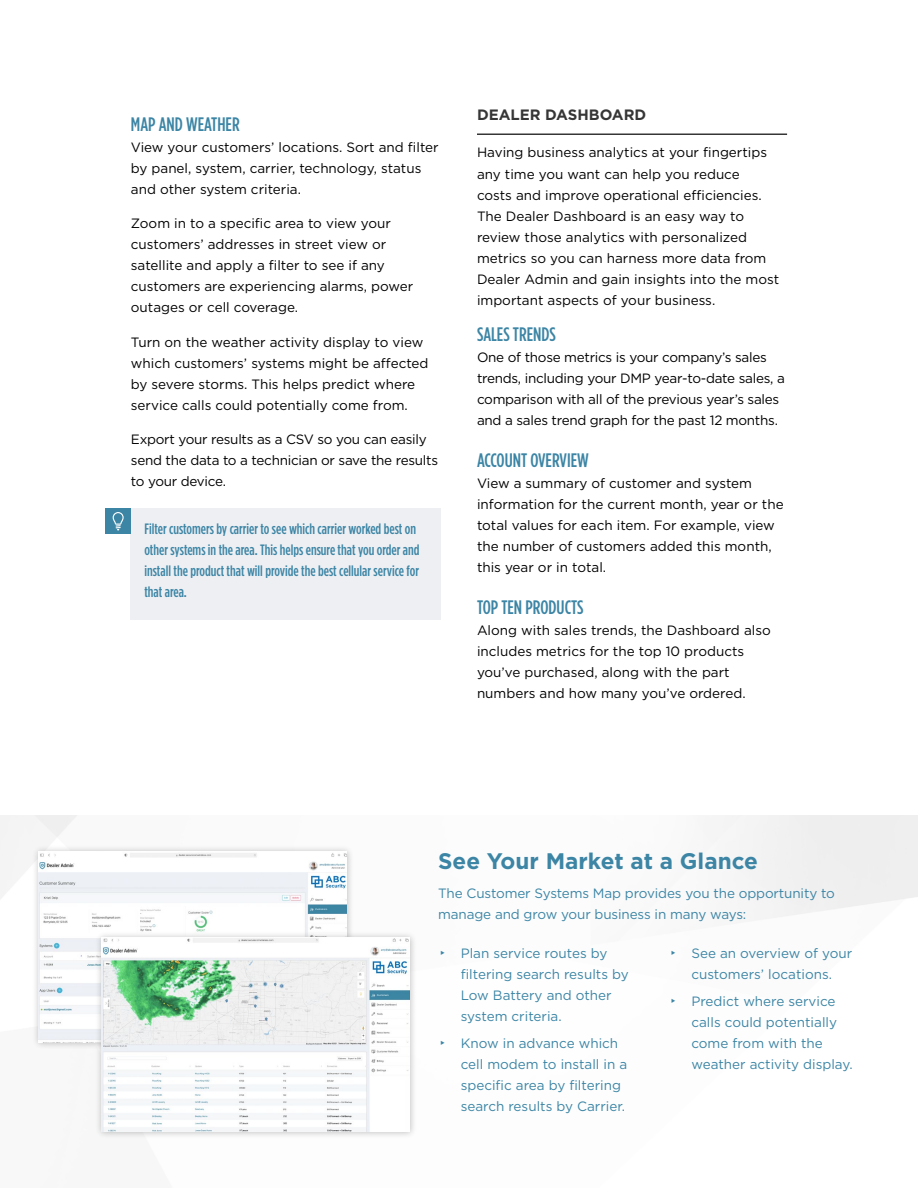
<style>
.page{position:relative;width:918px;height:1188px;background:#fff}
.page>*{position:absolute;margin:0;border:0;box-sizing:border-box;transform-origin:0 0}
.t1{font:700 22.5px "Gotham";color:#3c85a5}
.t2{font:500 19.5px "Gotham Condensed";color:#3c85a5}
.t3{font:500 15px/21px "Gotham Condensed";color:#3c85a5}
.t4{font:700 15px "Gotham";color:#363636}
.t5{font:13.5px/21px "Gotham";color:#000}
.t6{font:13.5px/21px "Gotham";color:#3c85a5}
.t7{font:13.5px/21px "Gotham";letter-spacing:-.02em;color:#000}
.s1{font-family:"Arial Unicode MS"}
</style>
<div class="page">
<div style="left:131px;top:508px;width:310px;height:112px;background:#edeff3"></div>
<hr style="left:477px;top:133px;width:310px;height:2px;background:#363636">
<div style="left:105px;top:508px;width:26px;height:26px;background:#3c85a5"></div>
<svg style="left:113px;top:512px;width:11px;height:18px"></svg>
<div style="left:32px;top:845px;width:323px;height:205px;background:#000;opacity:.25"></div>
<img style="left:38px;top:851px;width:309px;height:191px">
<div style="left:95px;top:931px;width:323px;height:209px;background:#000;opacity:.25"></div>
<img style="left:101px;top:938px;width:308px;height:194px">
<h2 class="t2" style="left:131px;top:112px;width:110px">MAP AND WEATHER</h2>
<p class="t5" style="left:131px;top:136px;width:309px">View your customers’ locations. Sort and filter by panel, system, carrier, technology, status and other system criteria.</p>
<p class="t5" style="left:131px;top:212px;width:284px">Zoom in to a specific area to view your customers’ addresses in street view or satellite and apply a filter to see if any customers are experiencing alarms, power outages or cell coverage.</p>
<p class="t5" style="left:131px;top:331px;width:299px">Turn on the weather activity display to view which customers’ systems might be affected by severe storms. This helps predict where service calls could potentially come from.</p>
<p class="t7" style="left:131px;top:429px;width:309px">Export your results as a CSV so you can easily send the data to a technician or save the results to your device.</p>
<p class="t3" style="left:144px;top:518px;width:277px">Filter customers by carrier to see which carrier worked best on other systems in the area. This helps ensure that you order and install the product that will provide the best cellular service for that area.</p>
<p class="t4" style="left:477px;top:105px;width:171px">DEALER DASHBOARD</p>
<p class="t5" style="left:477px;top:142px;width:304px">Having business analytics at your fingertips any time you want can help you reduce<br>costs and improve operational efficiencies.<br>The Dealer Dashboard is an easy way to review those analytics with personalized metrics so you can harness more data from Dealer Admin and gain insights into the most important aspects of your business.</p>
<h2 class="t2" style="left:477px;top:322px;width:80px">SALES TRENDS</h2>
<p class="t7" style="left:477px;top:346px;width:309px">One of those metrics is your company’s sales trends, including your DMP year-to-date sales, a comparison with all of the previous year’s sales and a sales trend graph for the past 12 months.</p>
<h2 class="t2" style="left:477px;top:448px;width:113px">ACCOUNT OVERVIEW</h2>
<p class="t5" style="left:477px;top:472px;width:308px">View a summary of customer and system information for the current month, year or the total values for each item. For example, view the number of customers added this month, this year or in total.</p>
<h2 class="t2" style="left:477px;top:595px;width:108px">TOP TEN PRODUCTS</h2>
<p class="t5" style="left:477px;top:619px;width:295px">Along with sales trends, the Dashboard also includes metrics for the top 10 products you’ve purchased, along with the part numbers and how many you’ve ordered.</p>
<h1 class="t1" style="left:438px;top:846px;width:321px">See Your Market at a Glance</h1>
<p class="t6" style="left:438px;top:882px;width:398px">The Customer Systems Map provides you the opportunity to manage and grow your business in many ways:</p>
<p class="t6" style="left:461px;top:942px;width:170px;text-indent:-23px"><span class="s1">▸</span> Plan service routes by filtering search results by<br>Low Battery and other system criteria.</p>
<p class="t6" style="left:461px;top:1032px;width:168px;text-indent:-23px"><span class="s1">▸</span> Know in advance which cell modem to install in a specific area by filtering search results by Carrier.</p>
<p class="t6" style="left:669px;top:942px;width:185px;text-align:center"><span class="s1">▸</span> See an overview of your customers’ locations.</p>
<p class="t6" style="left:691px;top:990px;width:163px;text-indent:-23px"><span class="s1">▸</span> Predict where service calls could potentially come from with the weather activity display.</p>
</div>
